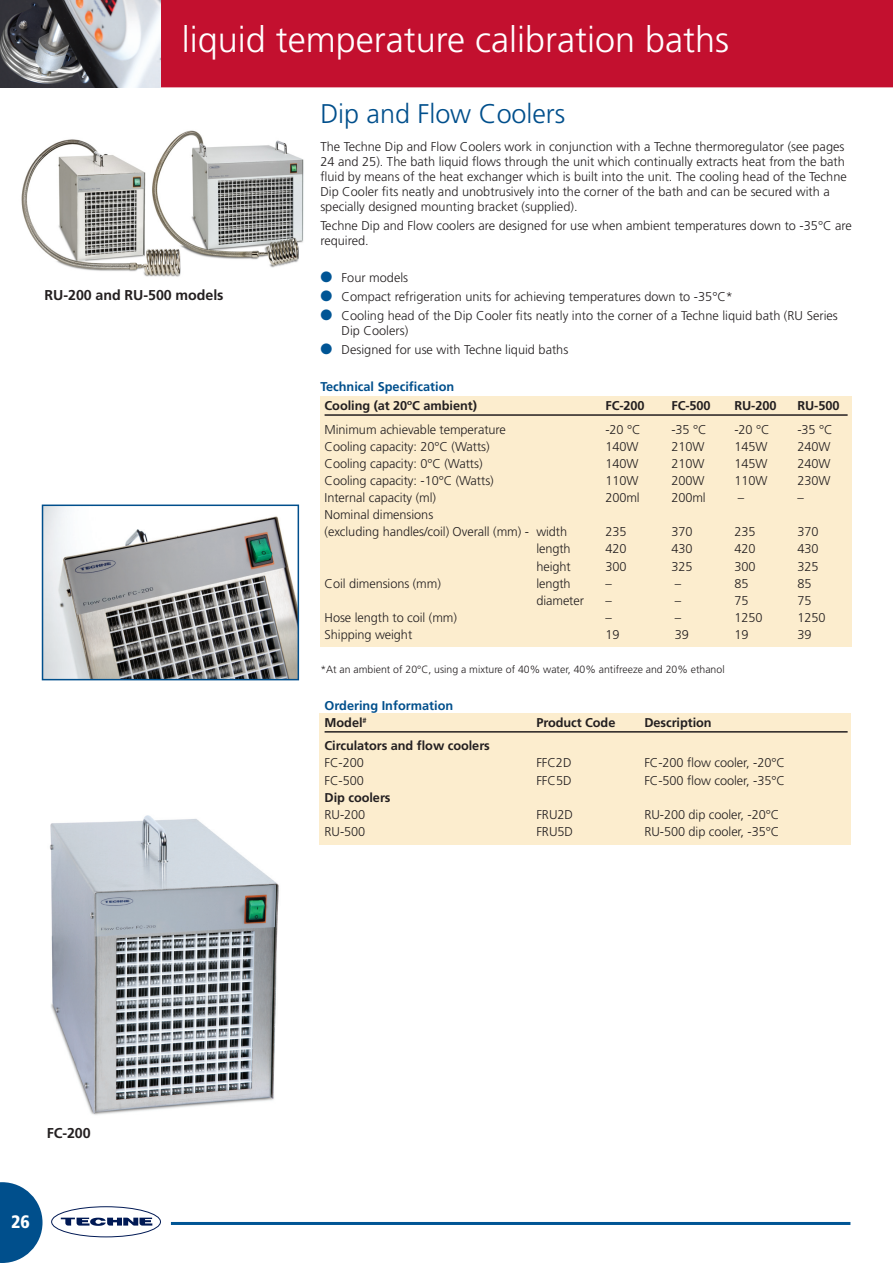
<style>
.page{position:relative;width:893px;height:1263px;background:#fff}
.page>*{position:absolute;margin:0;border:0;box-sizing:border-box;transform-origin:0 0}
.t1{font:300 36px "Frutiger";color:#fff}
.t2{font:300 27px "Frutiger";color:#004f8c}
.t3{font:900 condensed 18px "Frutiger";color:#fff}
.t4{font:700 14.25px "Frutiger";letter-spacing:-.005em;color:#231f20}
.t5{font:300 12.75px/15px "Frutiger";color:#231f20}
.t6{font:700 12.75px "Frutiger";letter-spacing:-.005em;color:#231f20}
.t7{font:700 12.75px/17.1px "Frutiger";color:#004f8c}
.t8{font:300 10.5px "Frutiger";color:#231f20}
.s1{color:#005595}
.s2{color:#231f20}
</style>
<div class="page">
<div style="left:320px;top:396px;width:532px;height:251px;background:#fcedce"></div>
<div style="left:319px;top:713px;width:531px;height:132px;background:#fcedce"></div>
<div style="left:161px;top:0;width:731px;height:87px;background:#c3102f"></div>
<hr style="left:171px;top:1222px;width:679px;height:3px;background:#005595">
<svg style="left:61px;top:1218px;width:91px;height:8px"></svg>
<div style="left:51px;top:1206px;width:110px;height:31px;border:1px solid #001954;border-radius:50%"></div>
<svg style="left:0;top:1182px;width:43px;height:81px"></svg>
<img style="left:0;top:0;width:161px;height:87px">
<svg style="left:892px;top:0;width:1px;height:87px"></svg>
<hr style="left:325px;top:414px;width:523px;height:2px;background:#231f20">
<hr style="left:325px;top:731px;width:523px;height:2px;background:#231f20">
<img style="left:21px;top:130px;width:283px;height:147px">
<img style="left:49px;top:815px;width:230px;height:300px">
<img style="left:45px;top:507px;width:251px;height:170px">
<div style="left:42px;top:504px;width:257px;height:176px;border:2px solid #004f8c"></div>
<h1 class="t1" style="left:182px;top:19px;width:549px">liquid temperature calibration baths</h1>
<p class="t4" style="left:45px;top:287px;width:180px">RU-200 and RU-500 models</p>
<h2 class="t2" style="left:320px;top:99px;width:247px">Dip and Flow Coolers</h2>
<p class="t5" style="left:320px;top:139px;width:528px">The Techne Dip and Flow Coolers work in conjunction with a Techne thermoregulator (see pages 24 and 25). The bath liquid flows through the unit which continually extracts heat from the bath fluid by means of the heat exchanger which is built into the unit. The cooling head of the Techne Dip Cooler fits neatly and unobtrusively into the corner of the bath and can be secured with a specially designed mounting bracket (supplied).</p>
<p class="t5" style="left:320px;top:218px;width:533px">Techne Dip and Flow coolers are designed for use when ambient temperatures down to -35°C are required.</p>
<p class="t5" style="left:320px;top:270px;width:89px"><span class="s1">●</span> Four models</p>
<p class="t5" style="left:320px;top:289px;width:414px"><span class="s1">●</span> Compact refrigeration units for achieving temperatures down to -35°C*</p>
<p class="t5" style="left:342px;top:308px;width:498px;text-indent:-21px"><span class="s1">●</span> Cooling head of the Dip Cooler fits neatly into the corner of a Techne liquid bath (RU Series<br>Dip Coolers)</p>
<p class="t5" style="left:320px;top:342px;width:249px"><span class="s1">●</span> Designed for use with Techne liquid baths</p>
<p class="t7" style="left:320px;top:378px;width:135px">Technical Specification</p>
<p class="t6" style="left:325px;top:398px;width:154px">Cooling (at 20ºC ambient)</p>
<p class="t6" style="left:605px;top:398px;width:41px">FC-200</p>
<p class="t6" style="left:671px;top:398px;width:41px">FC-500</p>
<p class="t6" style="left:734px;top:398px;width:44px">RU-200</p>
<p class="t6" style="left:797px;top:398px;width:44px">RU-500</p>
<p class="t5" style="left:325px;top:422px;width:183px">Minimum achievable temperature</p>
<p class="t5" style="left:605px;top:422px;width:37px">-20 °C</p>
<p class="t5" style="left:671px;top:422px;width:37px">-35 °C</p>
<p class="t5" style="left:734px;top:422px;width:37px">-20 °C</p>
<p class="t5" style="left:797px;top:422px;width:37px">-35 °C</p>
<p class="t5" style="left:325px;top:439px;width:167px">Cooling capacity: 20°C (Watts)</p>
<p class="t5" style="left:605px;top:439px;width:35px">140W</p>
<p class="t5" style="left:671px;top:439px;width:35px">210W</p>
<p class="t5" style="left:734px;top:439px;width:35px">145W</p>
<p class="t5" style="left:797px;top:439px;width:35px">240W</p>
<p class="t5" style="left:325px;top:456px;width:159px">Cooling capacity: 0°C (Watts)</p>
<p class="t5" style="left:605px;top:456px;width:35px">140W</p>
<p class="t5" style="left:671px;top:456px;width:35px">210W</p>
<p class="t5" style="left:734px;top:456px;width:35px">145W</p>
<p class="t5" style="left:797px;top:456px;width:35px">240W</p>
<p class="t5" style="left:325px;top:473px;width:171px">Cooling capacity: -10°C (Watts)</p>
<p class="t5" style="left:605px;top:473px;width:35px">110W</p>
<p class="t5" style="left:671px;top:473px;width:35px">200W</p>
<p class="t5" style="left:734px;top:473px;width:35px">110W</p>
<p class="t5" style="left:797px;top:473px;width:35px">230W</p>
<p class="t5" style="left:325px;top:490px;width:113px">Internal capacity (ml)</p>
<p class="t5" style="left:605px;top:490px;width:36px">200ml</p>
<p class="t5" style="left:671px;top:490px;width:36px">200ml</p>
<p class="t5" style="left:738px;top:490px;width:8px">–</p>
<p class="t5" style="left:797px;top:490px;width:8px">–</p>
<p class="t5" style="left:325px;top:506px;width:244px;line-height:17.1px">Nominal dimensions<br>(excluding handles/coil) Overall (mm) - width</p>
<p class="t5" style="left:605px;top:524px;width:23px">235</p>
<p class="t5" style="left:671px;top:524px;width:23px">370</p>
<p class="t5" style="left:734px;top:524px;width:23px">235</p>
<p class="t5" style="left:797px;top:524px;width:23px">370</p>
<p class="t5" style="left:536px;top:541px;width:36px">length</p>
<p class="t5" style="left:605px;top:541px;width:23px">420</p>
<p class="t5" style="left:671px;top:541px;width:23px">430</p>
<p class="t5" style="left:734px;top:541px;width:23px">420</p>
<p class="t5" style="left:797px;top:541px;width:23px">430</p>
<p class="t5" style="left:536px;top:559px;width:36px">height</p>
<p class="t5" style="left:605px;top:559px;width:23px">300</p>
<p class="t5" style="left:671px;top:559px;width:23px">325</p>
<p class="t5" style="left:734px;top:559px;width:23px">300</p>
<p class="t5" style="left:797px;top:559px;width:23px">325</p>
<p class="t5" style="left:325px;top:576px;width:118px">Coil dimensions (mm)</p>
<p class="t5" style="left:536px;top:576px;width:36px">length</p>
<p class="t5" style="left:605px;top:576px;width:8px">–</p>
<p class="t5" style="left:675px;top:576px;width:8px">–</p>
<p class="t5" style="left:734px;top:576px;width:16px">85</p>
<p class="t5" style="left:797px;top:576px;width:16px">85</p>
<p class="t5" style="left:536px;top:593px;width:49px">diameter</p>
<p class="t5" style="left:605px;top:593px;width:8px">–</p>
<p class="t5" style="left:675px;top:593px;width:8px">–</p>
<p class="t5" style="left:734px;top:593px;width:16px">75</p>
<p class="t5" style="left:797px;top:593px;width:16px">75</p>
<p class="t5" style="left:325px;top:610px;width:134px">Hose length to coil (mm)</p>
<p class="t5" style="left:605px;top:610px;width:8px">–</p>
<p class="t5" style="left:675px;top:610px;width:8px">–</p>
<p class="t5" style="left:734px;top:610px;width:30px">1250</p>
<p class="t5" style="left:797px;top:610px;width:30px">1250</p>
<p class="t5" style="left:325px;top:627px;width:89px">Shipping weight</p>
<p class="t5" style="left:605px;top:627px;width:16px">19</p>
<p class="t5" style="left:675px;top:627px;width:16px">39</p>
<p class="t5" style="left:734px;top:627px;width:16px">19</p>
<p class="t5" style="left:797px;top:627px;width:16px">39</p>
<p class="t8" style="left:320px;top:664px;width:406px">*At an ambient of 20°C, using a mixture of 40% water, 40% antifreeze and 20% ethanol</p>
<p class="t7" style="left:325px;top:697px;width:130px">Ordering Information<br><span class="s2">Model</span><sup>#</sup></p>
<p class="t6" style="left:536px;top:715px;width:81px">Product Code</p>
<p class="t6" style="left:644px;top:715px;width:69px">Description</p>
<p class="t6" style="left:325px;top:738px;width:167px">Circulators and flow coolers</p>
<p class="t5" style="left:325px;top:755px;width:41px">FC-200</p>
<p class="t5" style="left:536px;top:755px;width:37px">FFC2D</p>
<p class="t5" style="left:644px;top:755px;width:142px">FC-200 flow cooler, -20°C</p>
<p class="t5" style="left:325px;top:773px;width:41px">FC-500</p>
<p class="t5" style="left:536px;top:773px;width:37px">FFC5D</p>
<p class="t5" style="left:644px;top:773px;width:142px">FC-500 flow cooler, -35°C</p>
<p class="t6" style="left:325px;top:790px;width:67px">Dip coolers</p>
<p class="t5" style="left:325px;top:807px;width:42px">RU-200</p>
<p class="t5" style="left:536px;top:807px;width:38px">FRU2D</p>
<p class="t5" style="left:644px;top:807px;width:136px">RU-200 dip cooler, -20°C</p>
<p class="t5" style="left:325px;top:824px;width:42px">RU-500</p>
<p class="t5" style="left:536px;top:824px;width:38px">FRU5D</p>
<p class="t5" style="left:644px;top:824px;width:136px">RU-500 dip cooler, -35°C</p>
<p class="t4" style="left:47px;top:1125px;width:45px">FC-200</p>
<h3 class="t3" style="left:11px;top:1210px;width:20px">26</h3>
</div>
